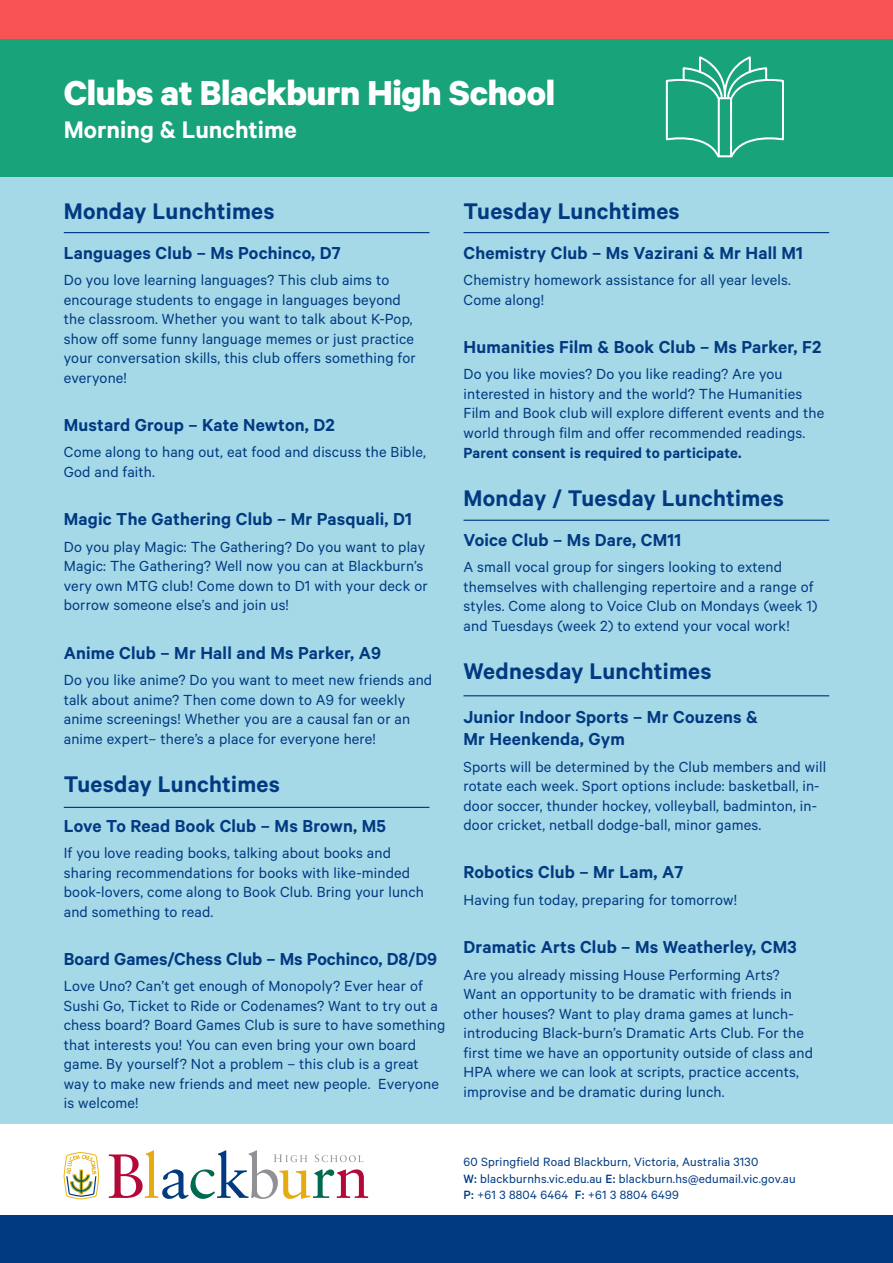
<style>
.page{position:relative;width:893px;height:1263px;background:#fff}
.page>*{position:absolute;margin:0;border:0;box-sizing:border-box;transform-origin:0 0}
.t1{font:700 39px "Calibre";letter-spacing:-.01em;color:#fff}
.t2{font:600 27px "Calibre";color:#fff}
.t3{font:600 25.5px "Calibre";letter-spacing:.01em;color:#013a81}
.t4{font:600 19.5px/22.5px "Calibre";letter-spacing:.01em;color:#013a81}
.t5{font:16.5px/19.5px "Calibre";letter-spacing:.01em;color:#013a81}
.t6{font:600 16.5px "Calibre";letter-spacing:.01em;color:#013a81}
.t7{font:13.5px/16.5px "Calibre";letter-spacing:.015em;color:#013a81}
.s1{font-weight:500}
</style>
<div class="page">
<div style="left:0;top:38px;width:893px;height:1085px;background:#a6d9e8"></div>
<hr style="left:64px;top:232px;width:365px;height:1px;background:#013a81">
<hr style="left:64px;top:807px;width:365px;height:1px;background:#013a81">
<hr style="left:463px;top:232px;width:366px;height:1px;background:#013a81">
<hr style="left:463px;top:520px;width:366px;height:1px;background:#013a81">
<hr style="left:463px;top:695px;width:366px;height:1px;background:#013a81">
<div style="left:0;top:0;width:893px;height:176px;background:#18a37a"></div>
<div style="left:0;top:1215px;width:893px;height:48px;background:#013a81"></div>
<div style="left:0;top:0;width:893px;height:38px;background:#f75254"></div>
<svg style="left:109px;top:1150px;width:259px;height:49px"></svg>
<svg style="left:64px;top:1152px;width:35px;height:47px"></svg>
<svg style="left:665px;top:57px;width:119px;height:101px"></svg>
<h1 class="t1" style="left:64px;top:69px;width:493px">Clubs at Blackburn High School</h1>
<h2 class="t2" style="left:64px;top:113px;width:235px">Morning &amp; Lunchtime</h2>
<h3 class="t3" style="left:64px;top:196px;width:212px">Monday Lunchtimes</h3>
<p class="t4" style="left:64px;top:241px;width:279px">Languages Club – Ms Pochinco, D7</p>
<p class="t5" style="left:64px;top:270px;width:353px">Do you love learning languages? This club aims to encourage students to engage in languages beyond the classroom. Whether you want to talk about K-Pop, show off some funny language memes or just practice your conversation skills, this club offers something for everyone!</p>
<p class="t4" style="left:64px;top:413px;width:273px">Mustard Group – Kate Newton, D2</p>
<p class="t5" style="left:64px;top:442px;width:364px">Come along to hang out, eat food and discuss the Bible,<br>God and faith.</p>
<p class="t4" style="left:64px;top:507px;width:350px">Magic The Gathering Club – Mr Pasquali, D1</p>
<p class="t5" style="left:64px;top:536px;width:365px">Do you play Magic: The Gathering? Do you want to play Magic: The Gathering? Well now you can at Blackburn’s very own MTG club! Come down to D1 with your deck or borrow someone else’s and join us!</p>
<p class="t4" style="left:64px;top:641px;width:319px">Anime Club – Mr Hall and Ms Parker, A9</p>
<p class="t5" style="left:64px;top:670px;width:370px">Do you like anime? Do you want to meet new friends and talk about anime? Then come down to A9 for weekly anime screenings! Whether you are a causal fan or an anime expert– there’s a place for everyone here!</p>
<h3 class="t3" style="left:64px;top:769px;width:218px">Tuesday Lunchtimes</h3>
<p class="t4" style="left:64px;top:814px;width:324px">Love To Read Book Club – Ms Brown, M5</p>
<p class="t5" style="left:64px;top:843px;width:362px">If you love reading books, talking about books and sharing recommendations for books with like-minded book-lovers, come along to Book Club. Bring your lunch and something to read.</p>
<p class="t4" style="left:64px;top:947px;width:375px">Board Games/Chess Club – Ms Pochinco, D8/D9</p>
<p class="t5" style="left:64px;top:976px;width:383px">Love Uno? Can’t get enough of Monopoly? Ever hear of Sushi Go, Ticket to Ride or Codenames? Want to try out a chess board? Board Games Club is sure to have something that interests you! You can even bring your own board game. By yourself? Not a problem – this club is a great way to make new friends and meet new people. Everyone is welcome!</p>
<h3 class="t3" style="left:463px;top:196px;width:218px">Tuesday Lunchtimes</h3>
<p class="t4" style="left:463px;top:241px;width:341px">Chemistry Club – Ms Vazirani &amp; Mr Hall M1</p>
<p class="t5" style="left:463px;top:270px;width:329px">Chemistry homework assistance for all year levels.<br>Come along!</p>
<p class="t4" style="left:463px;top:335px;width:359px">Humanities Film &amp; Book Club – Ms Parker, F2</p>
<p class="t5" style="left:463px;top:364px;width:362px">Do you like movies? Do you like reading? Are you interested in history and the world? The Humanities Film and Book club will explore different events and the world through film and offer recommended readings.</p>
<p class="t6" style="left:463px;top:442px;width:280px">Parent consent is required to participate.</p>
<h3 class="t3" style="left:463px;top:483px;width:322px">Monday / Tuesday Lunchtimes</h3>
<p class="t4" style="left:463px;top:528px;width:219px">Voice Club – Ms Dare, CM11</p>
<p class="t5" style="left:463px;top:557px;width:355px">A small vocal group for singers looking to extend themselves with challenging repertoire and a range of styles. Come along to Voice Club on Mondays (week 1) and Tuesdays (week 2) to extend your vocal work!</p>
<h3 class="t3" style="left:463px;top:656px;width:250px">Wednesday Lunchtimes</h3>
<p class="t4" style="left:463px;top:705px;width:296px">Junior Indoor Sports – Mr Couzens &amp;<br>Mr Heenkenda, Gym</p>
<p class="t5" style="left:463px;top:756px;width:364px">Sports will be determined by the Club members and will rotate each week. Sport options include: basketball, in&shy;door soccer, thunder hockey, volleyball, badminton, in&shy;door cricket, netball dodge-ball, minor games.</p>
<p class="t4" style="left:463px;top:860px;width:221px">Robotics Club – Mr Lam, A7</p>
<p class="t5" style="left:463px;top:889px;width:275px">Having fun today, preparing for tomorrow!</p>
<p class="t4" style="left:463px;top:935px;width:335px">Dramatic Arts Club – Ms Weatherley, CM3</p>
<p class="t5" style="left:463px;top:964px;width:351px">Are you already missing House Performing Arts?<br>Want an opportunity to be dramatic with friends in other houses? Want to play drama games at lunch&shy;introducing Black-burn’s Dramatic Arts Club. For the first time we have an opportunity outside of class and HPA where we can look at scripts, practice accents, improvise and be dramatic during lunch.</p>
<p class="t7" style="left:463px;top:1153px;width:334px">60 Springfield Road Blackburn, Victoria, Australia 3130<br><span class="s1">W:</span> blackburnhs.vic.edu.au <span class="s1">E:</span> blackburn.hs@edumail.vic.gov.au<br><span class="s1">P:</span> +61 3 8804 6464 <span class="s1">F:</span> +61 3 8804 6499</p>
</div>
